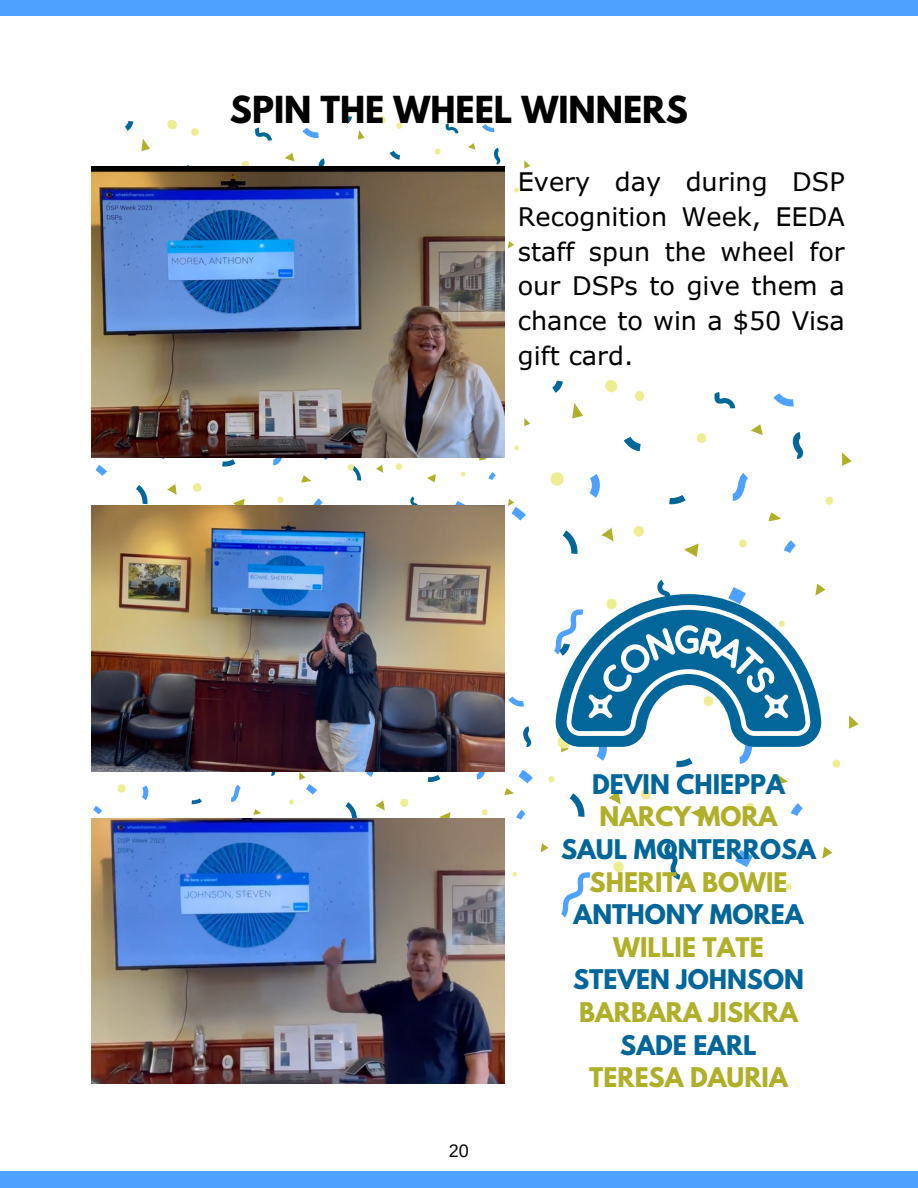
<style>
.page{position:relative;width:918px;height:1188px;background:#fff}
.page>*{position:absolute;margin:0;border:0;box-sizing:border-box;transform-origin:0 0}
.t1{font:700 33px "League Spartan";color:#000}
.t2{font:25.5px/34.8px "Verdana Pro";color:#000;text-align:justify}
.t3{font:700 24px "League Spartan";color:#02669a}
.t4{font:700 24px "League Spartan";color:#afaf2a}
.t5{font:18px "Arimo";color:#000}
</style>
<div class="page">
<svg style="left:428px;top:775px;width:12px;height:7px"></svg>
<svg style="left:523px;top:726px;width:8px;height:21px"></svg>
<svg style="left:345px;top:802px;width:13px;height:17px"></svg>
<svg style="left:512px;top:872px;width:5px;height:4px"></svg>
<svg style="left:400px;top:799px;width:9px;height:8px"></svg>
<svg style="left:548px;top:776px;width:7px;height:6px"></svg>
<svg style="left:481px;top:809px;width:7px;height:6px"></svg>
<svg style="left:477px;top:772px;width:9px;height:7px"></svg>
<svg style="left:508px;top:696px;width:16px;height:11px"></svg>
<svg style="left:516px;top:810px;width:9px;height:10px"></svg>
<svg style="left:366px;top:772px;width:8px;height:5px"></svg>
<svg style="left:375px;top:799px;width:10px;height:12px"></svg>
<svg style="left:541px;top:843px;width:7px;height:9px"></svg>
<svg style="left:439px;top:812px;width:11px;height:7px"></svg>
<svg style="left:624px;top:437px;width:17px;height:14px"></svg>
<svg style="left:669px;top:495px;width:17px;height:9px"></svg>
<svg style="left:793px;top:432px;width:10px;height:27px"></svg>
<svg style="left:563px;top:530px;width:15px;height:24px"></svg>
<svg style="left:552px;top:381px;width:11px;height:12px"></svg>
<svg style="left:714px;top:392px;width:21px;height:16px"></svg>
<svg style="left:633px;top:526px;width:11px;height:11px"></svg>
<svg style="left:550px;top:472px;width:14px;height:14px"></svg>
<svg style="left:696px;top:433px;width:11px;height:10px"></svg>
<svg style="left:825px;top:497px;width:9px;height:8px"></svg>
<svg style="left:739px;top:540px;width:8px;height:8px"></svg>
<svg style="left:605px;top:380px;width:12px;height:12px"></svg>
<svg style="left:634px;top:391px;width:11px;height:10px"></svg>
<svg style="left:733px;top:473px;width:15px;height:28px"></svg>
<svg style="left:773px;top:393px;width:21px;height:13px"></svg>
<svg style="left:784px;top:540px;width:12px;height:13px"></svg>
<svg style="left:589px;top:474px;width:11px;height:24px"></svg>
<svg style="left:768px;top:511px;width:13px;height:10px"></svg>
<svg style="left:601px;top:526px;width:13px;height:16px"></svg>
<svg style="left:751px;top:424px;width:12px;height:11px"></svg>
<svg style="left:572px;top:403px;width:11px;height:16px"></svg>
<svg style="left:842px;top:452px;width:10px;height:14px"></svg>
<svg style="left:684px;top:544px;width:15px;height:13px"></svg>
<svg style="left:570px;top:793px;width:15px;height:24px"></svg>
<svg style="left:664px;top:843px;width:16px;height:37px"></svg>
<svg style="left:785px;top:884px;width:7px;height:6px"></svg>
<svg style="left:613px;top:862px;width:11px;height:10px"></svg>
<svg style="left:640px;top:789px;width:11px;height:11px"></svg>
<svg style="left:746px;top:802px;width:8px;height:8px"></svg>
<svg style="left:791px;top:803px;width:12px;height:13px"></svg>
<svg style="left:735px;top:850px;width:18px;height:17px"></svg>
<svg style="left:504px;top:770px;width:29px;height:25px"></svg>
<svg style="left:561px;top:872px;width:29px;height:45px"></svg>
<svg style="left:775px;top:774px;width:13px;height:10px"></svg>
<svg style="left:608px;top:789px;width:12px;height:15px"></svg>
<svg style="left:822px;top:847px;width:11px;height:12px"></svg>
<svg style="left:849px;top:715px;width:10px;height:14px"></svg>
<svg style="left:691px;top:806px;width:15px;height:14px"></svg>
<svg style="left:192px;top:798px;width:10px;height:6px"></svg>
<svg style="left:271px;top:772px;width:4px;height:4px"></svg>
<svg style="left:117px;top:784px;width:9px;height:9px"></svg>
<svg style="left:231px;top:785px;width:10px;height:17px"></svg>
<svg style="left:93px;top:806px;width:9px;height:8px"></svg>
<svg style="left:142px;top:785px;width:7px;height:15px"></svg>
<svg style="left:253px;top:809px;width:8px;height:6px"></svg>
<svg style="left:289px;top:772px;width:28px;height:32px"></svg>
<svg style="left:410px;top:496px;width:8px;height:9px"></svg>
<svg style="left:395px;top:463px;width:7px;height:7px"></svg>
<svg style="left:514px;top:445px;width:5px;height:5px"></svg>
<svg style="left:460px;top:472px;width:6px;height:5px"></svg>
<svg style="left:488px;top:472px;width:8px;height:8px"></svg>
<svg style="left:455px;top:501px;width:10px;height:4px"></svg>
<svg style="left:479px;top:458px;width:8px;height:2px"></svg>
<svg style="left:376px;top:464px;width:7px;height:9px"></svg>
<svg style="left:508px;top:499px;width:18px;height:22px"></svg>
<svg style="left:524px;top:418px;width:6px;height:8px"></svg>
<svg style="left:427px;top:474px;width:9px;height:8px"></svg>
<svg style="left:222px;top:459px;width:14px;height:8px"></svg>
<svg style="left:136px;top:485px;width:12px;height:19px"></svg>
<svg style="left:193px;top:483px;width:9px;height:9px"></svg>
<svg style="left:347px;top:464px;width:15px;height:17px"></svg>
<svg style="left:277px;top:496px;width:7px;height:7px"></svg>
<svg style="left:273px;top:458px;width:9px;height:8px"></svg>
<svg style="left:313px;top:498px;width:10px;height:7px"></svg>
<svg style="left:95px;top:465px;width:12px;height:11px"></svg>
<svg style="left:301px;top:475px;width:11px;height:8px"></svg>
<svg style="left:167px;top:483px;width:10px;height:12px"></svg>
<svg style="left:233px;top:498px;width:12px;height:7px"></svg>
<img style="left:92px;top:505px;width:413px;height:267px">
<svg style="left:390px;top:151px;width:10px;height:9px"></svg>
<svg style="left:494px;top:148px;width:7px;height:16px"></svg>
<svg style="left:346px;top:116px;width:6px;height:8px"></svg>
<svg style="left:446px;top:123px;width:12px;height:10px"></svg>
<svg style="left:434px;top:149px;width:7px;height:6px"></svg>
<svg style="left:514px;top:188px;width:5px;height:5px"></svg>
<svg style="left:378px;top:116px;width:8px;height:7px"></svg>
<svg style="left:396px;top:123px;width:7px;height:6px"></svg>
<svg style="left:482px;top:124px;width:13px;height:8px"></svg>
<svg style="left:468px;top:143px;width:7px;height:7px"></svg>
<svg style="left:358px;top:130px;width:6px;height:10px"></svg>
<svg style="left:508px;top:241px;width:6px;height:7px"></svg>
<svg style="left:524px;top:160px;width:6px;height:9px"></svg>
<svg style="left:318px;top:158px;width:7px;height:8px"></svg>
<svg style="left:125px;top:121px;width:8px;height:10px"></svg>
<svg style="left:255px;top:127px;width:17px;height:14px"></svg>
<svg style="left:241px;top:161px;width:8px;height:5px"></svg>
<svg style="left:167px;top:120px;width:10px;height:10px"></svg>
<svg style="left:191px;top:128px;width:8px;height:8px"></svg>
<svg style="left:302px;top:127px;width:17px;height:11px"></svg>
<svg style="left:284px;top:153px;width:10px;height:9px"></svg>
<svg style="left:141px;top:138px;width:9px;height:13px"></svg>
<img style="left:92px;top:166px;width:413px;height:292px">
<img style="left:92px;top:819px;width:413px;height:264px">
<div style="left:0;top:0;width:918px;height:15px;background:#4fa1ff"></div>
<div style="left:0;top:1171px;width:918px;height:17px;background:#4fa1ff"></div>
<svg style="left:554px;top:580px;width:287px;height:188px"></svg>
<p class="t1" style="left:230px;top:94px;width:460px">SPIN THE WHEEL WINNERS</p>
<p class="t2" style="left:518px;top:163px;width:328px">Every day during DSP Recognition Week, EEDA staff spun the wheel for our DSPs to give them a chance to win a $50 Visa gift card.</p>
<p class="t5" style="left:449px;top:1140px;width:22px">20</p>
<p class="t3" style="left:592px;top:772px;width:194px">DEVIN CHIEPPA</p>
<p class="t4" style="left:600px;top:805px;width:179px">NARCY MORA</p>
<p class="t3" style="left:561px;top:837px;width:257px">SAUL MONTERROSA</p>
<p class="t4" style="left:590px;top:870px;width:199px">SHERITA BOWIE</p>
<p class="t3" style="left:574px;top:903px;width:231px">ANTHONY MOREA</p>
<p class="t4" style="left:613px;top:935px;width:152px">WILLIE TATE</p>
<p class="t3" style="left:573px;top:968px;width:232px">STEVEN JOHNSON</p>
<p class="t4" style="left:579px;top:1001px;width:220px">BARBARA JISKRA</p>
<p class="t3" style="left:620px;top:1033px;width:138px">SADE EARL</p>
<p class="t4" style="left:589px;top:1066px;width:200px">TERESA DAURIA</p>
</div>
